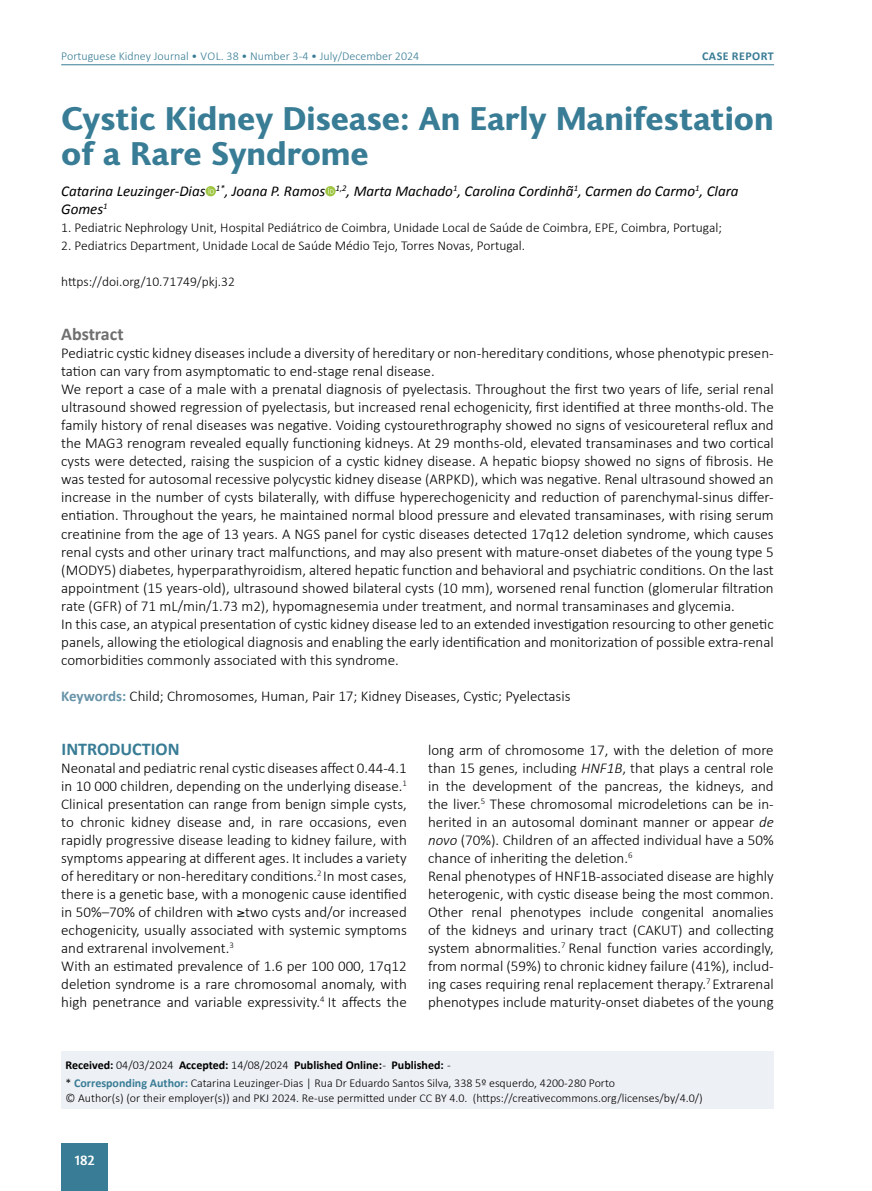
<style>
.page{position:relative;width:872px;height:1191px;background:#fff}
.page>*{position:absolute;margin:0;border:0;box-sizing:border-box;transform-origin:0 0}
.t1{font:800 33px/34.5px "Joanna Sans Nova";color:#387c95}
.t2{font:700 18px "Calibri";color:#387c95}
.t3{font:700 18px "Calibri";color:#706f6f}
.t4{font:300 15px/18px "Calibri";color:#000}
.t5{font:italic 15px/18px "Calibri";color:#000}
.t6{font:300 13.5px "Calibri";color:#000}
.t7{font:700 13.5px "Joanna Sans Nova";color:#fff}
.t8{font:300 12px/18.6px "Calibri";color:#000}
.t9{font:300 12px "Calibri";color:#387c95}
.t10{font:700 12px "Calibri";letter-spacing:.04em;color:#387c95}
.s1{font-weight:700;color:#6793a8}
.s2{font-style:italic}
.s3{font-weight:700}
.s4{font-weight:700;color:#387c95}
</style>
<div class="page">
<hr style="left:61px;top:64px;width:713px;height:1px;background:#387c95">
<div style="left:62px;top:1143px;width:46px;height:48px;background:#387c95"></div>
<div style="left:206px;top:186px;width:10px;height:10px;background:#9fc642;border-radius:50%"></div>
<svg style="left:208px;top:188px;width:6px;height:6px"></svg>
<svg style="left:325px;top:186px;width:10px;height:10px"></svg>
<svg style="left:328px;top:188px;width:5px;height:6px"></svg>
<div style="left:61px;top:1051px;width:712px;height:24px;background:#edf0f4"></div>
<div style="left:61px;top:1074px;width:712px;height:20px;background:#edf0f4"></div>
<div style="left:61px;top:1088px;width:712px;height:21px;background:#edf0f4"></div>
<p class="t9" style="left:61px;top:49px;width:359px">Portuguese Kidney Journal • VOL. 38 • Number 3-4 • July/December 2024</p>
<p class="t10" style="left:702px;top:48px;width:73px">CASE REPORT</p>
<h1 class="t1" style="left:61px;top:100px;width:714px">Cystic Kidney Disease: An Early Manifestation of a Rare Syndrome</h1>
<p class="t5" style="left:61px;top:182px;width:679px">Catarina Leuzinger‑Dias <sup>1*</sup>, Joana P. Ramos <sup>1,2</sup>, Marta Machado<sup>1</sup>, Carolina Cordinhã<sup>1</sup>, Carmen do Carmo<sup>1</sup>, Clara<br>Gomes<sup>1</sup></p>
<p class="t6" style="left:61px;top:219px;width:662px">1. Pediatric Nephrology Unit, Hospital Pediátrico de Coimbra, Unidade Local de Saúde de Coimbra, EPE, Coimbra, Portugal;</p>
<p class="t6" style="left:61px;top:237px;width:465px">2. Pediatrics Department, Unidade Local de Saúde Médio Tejo, Torres Novas, Portugal.</p>
<p class="t6" style="left:61px;top:273px;width:175px">https://doi.org/10.71749/pkj.32</p>
<p class="t3" style="left:61px;top:322px;width:64px">Abstract</p>
<p class="t4" style="left:61px;top:344px;width:714px">Pediatric cystic kidney diseases include a diversity of hereditary or non‑hereditary conditions, whose phenotypic presen‑ tation can vary from asymptomatic to end‑stage renal disease.<br>We report a case of a male with a prenatal diagnosis of pyelectasis. Throughout the first two years of life, serial renal ultrasound showed regression of pyelectasis, but increased renal echogenicity, first identified at three months‑old. The family history of renal diseases was negative. Voiding cystourethrography showed no signs of vesicoureteral reflux and the MAG3 renogram revealed equally functioning kidneys. At 29 months‑old, elevated transaminases and two cortical cysts were detected, raising the suspicion of a cystic kidney disease. A hepatic biopsy showed no signs of fibrosis. He was tested for autosomal recessive polycystic kidney disease (ARPKD), which was negative. Renal ultrasound showed an increase in the number of cysts bilaterally, with diffuse hyperechogenicity and reduction of parenchymal‑sinus differ‑ entiation. Throughout the years, he maintained normal blood pressure and elevated transaminases, with rising serum creatinine from the age of 13 years. A NGS panel for cystic diseases detected 17q12 deletion syndrome, which causes renal cysts and other urinary tract malfunctions, and may also present with mature‑onset diabetes of the young type 5 (MODY5) diabetes, hyperparathyroidism, altered hepatic function and behavioral and psychiatric conditions. On the last appointment (15 years‑old), ultrasound showed bilateral cysts (10 mm), worsened renal function (glomerular filtration rate (GFR) of 71 mL/min/1.73 m2), hypomagnesemia under treatment, and normal transaminases and glycemia.<br>In this case, an atypical presentation of cystic kidney disease led to an extended investigation resourcing to other genetic panels, allowing the etiological diagnosis and enabling the early identification and monitorization of possible extra‑renal comorbidities commonly associated with this syndrome.</p>
<p class="t4" style="left:61px;top:686px;width:511px"><span class="s1">Keywords:</span> Child; Chromosomes, Human, Pair 17; Kidney Diseases, Cystic; Pyelectasis</p>
<p class="t2" style="left:62px;top:736px;width:119px">INTRODUCTION</p>
<p class="t4" style="left:61px;top:758px;width:347px">Neonatal and pediatric renal cystic diseases affect 0.44‑4.1 in 10 000 children, depending on the underlying disease.<sup>1<br></sup>Clinical presentation can range from benign simple cysts, to chronic kidney disease and, in rare occasions, even rapidly progressive disease leading to kidney failure, with symptoms appearing at different ages. It includes a variety of hereditary or non‑hereditary conditions.<sup>2</sup> In most cases, there is a genetic base, with a monogenic cause identified in 50%–70% of children with ≥two cysts and/or increased echogenicity, usually associated with systemic symptoms and extrarenal involvement.<sup>3<br></sup>With an estimated prevalence of 1.6 per 100 000, 17q12 deletion syndrome is a rare chromosomal anomaly, with high penetrance and variable expressivity.<sup>4</sup> It affects the</p>
<p class="t4" style="left:428px;top:740px;width:347px">long arm of chromosome 17, with the deletion of more than 15 genes, including <span class="s2">HNF1B</span>, that plays a central role in the development of the pancreas, the kidneys, and the liver.<sup>5</sup> These chromosomal microdeletions can be in‑ herited in an autosomal dominant manner or appear <span class="s2">de novo</span> (70%). Children of an affected individual have a 50% chance of inheriting the deletion.<sup>6<br></sup>Renal phenotypes of HNF1B‑associated disease are highly heterogenic, with cystic disease being the most common.<br>Other renal phenotypes include congenital anomalies of the kidneys and urinary tract (CAKUT) and collecting system abnormalities.<sup>7</sup> Renal function varies accordingly, from normal (59%) to chronic kidney failure (41%), includ‑ ing cases requiring renal replacement therapy.<sup>7</sup> Extrarenal phenotypes include maturity‑onset diabetes of the young</p>
<p class="t8" style="left:65px;top:1055px;width:551px"><span class="s3">Received:</span> 04/03/2024 <span class="s3">Accepted:</span> 14/08/2024 <span class="s3">Published Online:</span>‑ <span class="s3">Published:</span> ‑<br>* <span class="s4">Corresponding Author:</span> Catarina Leuzinger‑Dias | Rua Dr Eduardo Santos Silva, 338 5º esquerdo, 4200‑280 Porto</p>
<p class="t8" style="left:65px;top:1088px;width:638px">© Author(s) (or their employer(s)) and PKJ 2024. Re‑use permitted under CC BY 4.0. (https://creativecommons.org/licenses/by/4.0/)</p>
<p class="t7" style="left:75px;top:1150px;width:21px">182</p>
</div>
